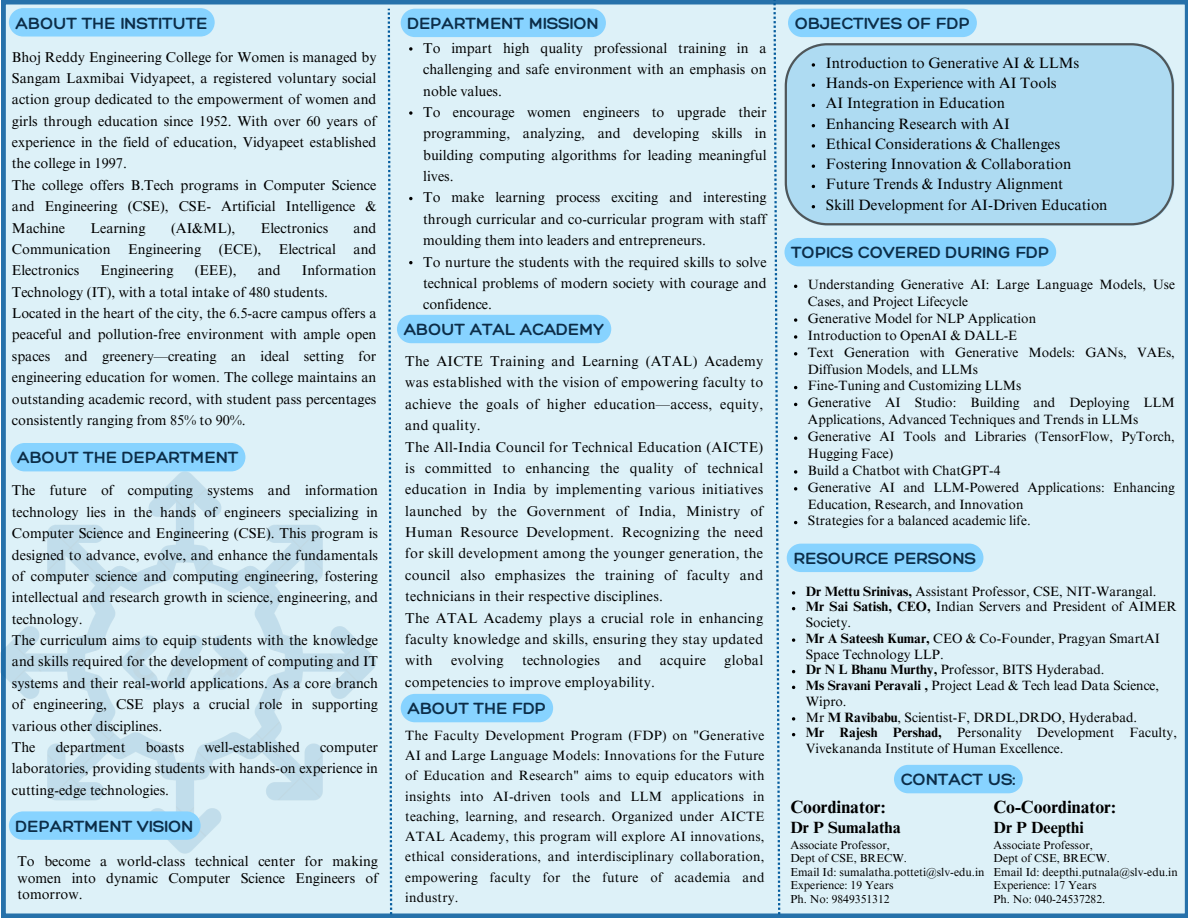
<style>
.page{position:relative;width:1188px;height:918px;background:#fff}
.page>*{position:absolute;margin:0;border:0;box-sizing:border-box;transform-origin:0 0}
.t1{font:300 17.7px "Hero";color:#0c2d48}
.t2{font:700 17.7px "Times NRMT Pro";color:#000}
.t3{font:700 16.2px "Times NRMT Pro";color:#000}
.t4{font:15px/20.2px "Times NRMT Pro";color:#000}
.t5{font:14.25px/21.3px "Times NRMT Pro";color:#000}
.t6{font:13.5px/16.8px "Times NRMT Pro";color:#000}
.t7{font:11.55px/13.5px "Times NRMT Pro";color:#000}
.s1{font-weight:700}
</style>
<div class="page">
<div style="left:1px;top:0;width:1187px;height:918px;background:#ddf1f8"></div>
<img style="left:0;top:471px;width:377px;height:384px">
<svg style="left:9px;top:8px;width:206px;height:29px;background:#8bd4fe"></svg>
<div style="left:10px;top:443px;width:235px;height:28px;background:#87d3ff"></div>
<div style="left:9px;top:811px;width:192px;height:29px;background:#87d3ff;border-radius:14px"></div>
<svg style="left:388px;top:9px;width:223px;height:905px;background:#d6eef7"></svg>
<div style="left:401px;top:694px;width:152px;height:28px;background:#87d3ff;border-radius:14px"></div>
<svg style="left:1056px;top:43px;width:118px;height:182px;background:#abd6ec"></svg>
<svg style="left:773px;top:0;width:283px;height:914px;background:#cae8f5"></svg>
<p class="t1" style="left:16px;top:12px;width:193px">ABOUT THE INSTITUTE</p>
<p class="t5" style="left:12px;top:48px;width:366px">Bhoj Reddy Engineering College for Women is managed by Sangam Laxmibai Vidyapeet, a registered voluntary social action group dedicated to the empowerment of women and girls through education since 1952. With over 60 years of experience in the field of education, Vidyapeet established the college in 1997.<br>The college offers B.Tech programs in Computer Science and Engineering (CSE), CSE- Artificial Intelligence &amp; Machine</p>
<p class="t5" style="left:91px;top:219px;width:57px">Learning</p>
<p class="t5" style="left:171px;top:219px;width:66px">(AI&amp;ML),</p>
<p class="t5" style="left:261px;top:219px;width:69px">Electronics</p>
<p class="t5" style="left:12px;top:219px;width:366px;text-align:justify;text-indent:342px">and Communication Engineering (ECE), Electrical and Electronics</p>
<p class="t5" style="left:12px;top:262px;width:366px;text-indent:290px">Information Technology (IT), with a total intake of 480 students.<br>Located in the heart of the city, the 6.5-acre campus offers a peaceful and pollution-free environment with ample open spaces and greenery—creating an ideal setting for engineering education for women. The college maintains an outstanding academic record, with student pass percentages consistently ranging from 85% to 90%.</p>
<p class="t5" style="left:101px;top:262px;width:74px">Engineering</p>
<p class="t5" style="left:195px;top:262px;width:43px">(EEE),</p>
<p class="t5" style="left:258px;top:262px;width:24px">and</p>
<p class="t1" style="left:17px;top:447px;width:223px">ABOUT THE DEPARTMENT</p>
<p class="t5" style="left:12px;top:482px;width:368px">The future of computing systems and information technology lies in the hands of engineers specializing in Computer Science and Engineering (CSE). This program is designed to advance, evolve, and enhance the fundamentals of computer science and computing engineering, fostering intellectual and research growth in science, engineering, and technology.<br>The curriculum aims to equip students with the knowledge and skills required for the development of computing and IT systems and their real-world applications. As a core branch of engineering, CSE plays a crucial role in supporting various other disciplines.<br>The</p>
<p class="t5" style="left:56px;top:738px;width:71px">department</p>
<p class="t5" style="left:146px;top:738px;width:40px">boasts</p>
<p class="t5" style="left:204px;top:738px;width:97px">well-established</p>
<p class="t5" style="left:12px;top:738px;width:368px;text-align:justify;text-indent:308px">computer laboratories, providing students with hands-on experience in cutting-edge technologies.</p>
<p class="t1" style="left:16px;top:815px;width:179px">DEPARTMENT VISION</p>
<p class="t5" style="left:17px;top:854px;width:362px;line-height:16.8px;text-align:justify">To become a world-class technical center for making women into dynamic Computer Science Engineers of tomorrow.</p>
<p class="t1" style="left:408px;top:12px;width:193px">DEPARTMENT MISSION</p>
<p class="t5" style="left:423px;top:39px;width:345px">To impart high quality professional training in a challenging and safe environment with an emphasis on noble values.<br>To encourage women engineers to upgrade their programming, analyzing, and developing skills in building computing algorithms for leading meaningful lives.<br>To make learning process exciting and interesting through curricular and co-curricular program with staff moulding them into leaders and entrepreneurs.<br>To nurture the students with the required skills to solve technical problems of modern society with courage and confidence.</p>
<p class="t1" style="left:404px;top:318px;width:202px">ABOUT ATAL ACADEMY</p>
<p class="t5" style="left:405px;top:352px;width:359px">The AICTE Training and Learning (ATAL) Academy was established with the vision of empowering faculty to achieve the goals of higher education—access, equity, and quality.<br>The All-India Council for Technical Education (AICTE) is committed to enhancing the quality of technical education in India by implementing various initiatives launched by the Government of India, Ministry of Human Resource Development. Recognizing the need for skill development among the younger generation, the council also emphasizes the training of faculty and technicians in their respective disciplines.<br>The ATAL Academy plays a crucial role in enhancing faculty knowledge and skills, ensuring they stay updated with</p>
<p class="t5" style="left:451px;top:652px;width:54px">evolving</p>
<p class="t5" style="left:522px;top:652px;width:79px">technologies</p>
<p class="t5" style="left:618px;top:652px;width:25px">and</p>
<p class="t5" style="left:660px;top:652px;width:48px">acquire</p>
<p class="t5" style="left:724px;top:652px;width:40px">global</p>
<p class="t5" style="left:405px;top:673px;width:251px">competencies to improve employability.</p>
<p class="t1" style="left:408px;top:697px;width:140px">ABOUT THE FDP</p>
<p class="t6" style="left:405px;top:727px;width:361px;line-height:20.2px;text-align:justify">The Faculty Development Program (FDP) on "Generative AI and Large Language Models: Innovations for the Future of Education and Research" aims to equip educators with insights into AI-driven tools and LLM applications in teaching, learning, and research. Organized under AICTE ATAL Academy, this program will explore AI innovations, ethical considerations, and interdisciplinary collaboration, empowering faculty for the future of academia and industry.</p>
<p class="t1" style="left:795px;top:12px;width:177px">OBJECTIVES OF FDP</p>
<p class="t4" style="left:826px;top:54px;width:283px">Introduction to Generative AI &amp; LLMs Hands-on Experience with AI Tools<br>AI Integration in Education<br>Enhancing Research with AI<br>Ethical Considerations &amp; Challenges Fostering Innovation &amp; Collaboration Future Trends &amp; Industry Alignment<br>Skill Development for AI-Driven Education</p>
<p class="t1" style="left:792px;top:242px;width:259px">TOPICS COVERED DURING FDP</p>
<p class="t6" style="left:808px;top:278px;width:369px">Understanding Generative AI: Large Language Models, Use Cases, and Project Lifecycle<br>Generative Model for NLP Application<br>Introduction to OpenAI &amp; DALL-E<br>Text Generation with Generative Models: GANs, VAEs, Diffusion Models, and LLMs<br>Fine-Tuning and Customizing LLMs<br>Generative AI Studio: Building and Deploying LLM Applications, Advanced Techniques and Trends in LLMs Generative AI Tools and Libraries (TensorFlow, PyTorch, Hugging Face)<br>Build a Chatbot with ChatGPT-4<br>Generative AI and LLM-Powered Applications: Enhancing Education, Research, and Innovation<br>Strategies for a balanced academic life.</p>
<p class="t1" style="left:794px;top:547px;width:184px">RESOURCE PERSONS</p>
<p class="t6" style="left:806px;top:585px;width:373px;line-height:15.8px"><span class="s1">Dr Mettu Srinivas,</span> Assistant Professor, CSE, NIT-Warangal.<br><span class="s1">Mr Sai Satish, CEO,</span> Indian Servers and President of AIMER Society.<br><span class="s1">Mr A Sateesh Kumar,</span> CEO &amp; Co-Founder, Pragyan SmartAI Space Technology LLP.<br><span class="s1">Dr N L Bhanu Murthy,</span> Professor, BITS Hyderabad.<br><span class="s1">Ms Sravani Peravali ,</span> Project Lead &amp; Tech lead Data Science, Wipro.<br>Mr <span class="s1">M Ravibabu</span>, Scientist-F, DRDL,DRDO, Hyderabad.<br><span class="s1">Mr Rajesh Pershad,</span> Personality Development Faculty, Vivekananda Institute of Human Excellence.</p>
<p class="t1" style="left:901px;top:768px;width:116px">CONTACT US:</p>
<p class="t2" style="left:790px;top:800px;width:97px">Coordinator:</p>
<p class="t3" style="left:790px;top:822px;width:112px">Dr P Sumalatha</p>
<p class="t7" style="left:790px;top:839px;width:196px">Associate Professor,<br>Dept of CSE, BRECW.<br>Email Id: sumalatha.potteti@slv-edu.in<br>Experience: 19 Years<br>Ph. No: 9849351312</p>
<p class="t2" style="left:994px;top:800px;width:124px">Co-Coordinator:</p>
<p class="t3" style="left:994px;top:822px;width:92px">Dr P Deepthi</p>
<p class="t7" style="left:994px;top:839px;width:186px">Associate Professor,<br>Dept of CSE, BRECW.<br>Email Id: deepthi.putnala@slv-edu.in<br>Experience: 17 Years<br>Ph. No: 040-24537282.</p>
</div>
